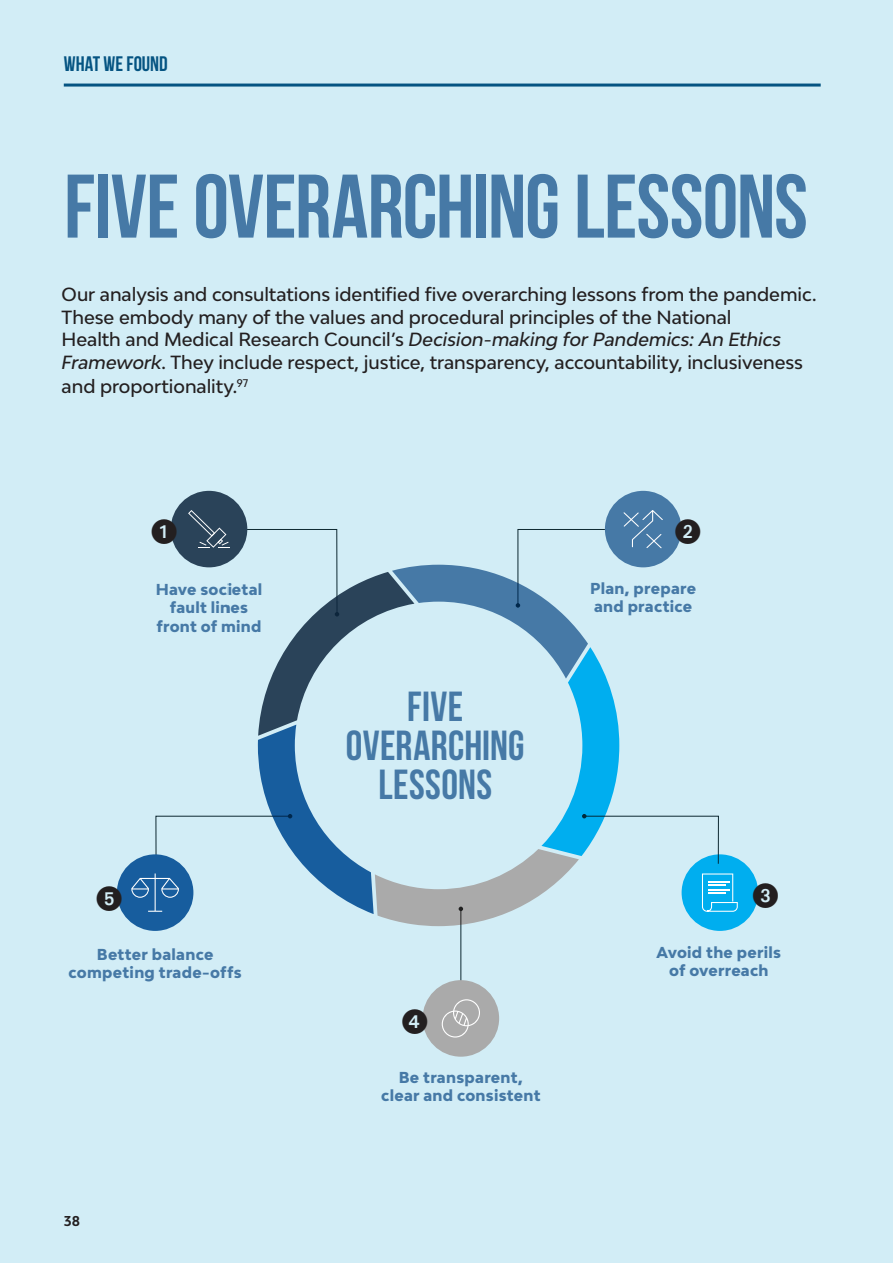
<style>
.page{position:relative;width:893px;height:1263px;background:#d2edf6}
.page>*{position:absolute;margin:0;border:0;box-sizing:border-box;transform-origin:0 0}
.t1{font:700 90px "Bebas Neue";letter-spacing:-.01em;color:#4679a6}
.t2{font:42px/39px "Bebas Neue";letter-spacing:.01em;color:#4679a6;text-align:center}
.t3{font:25.5px "European Pi One";color:#231f20}
.t4{font:700 21px "Bebas Neue";color:#055482}
.t5{font:500 18px/22.8px "Bw Modelica";letter-spacing:-.005em;color:#231f20}
.t6{font:800 15px/18px "Bw Modelica";letter-spacing:.02em;color:#4679a6;text-align:center}
.t7{font:700 13.5px "Bw Modelica";color:#231f20}
.s1{font-style:italic}
</style>
<div class="page">
<hr style="left:64px;top:84px;width:757px;height:3px;background:#055482">
<div style="left:605px;top:491px;width:76px;height:76px;background:#4679a6;border-radius:50%"></div>
<div style="left:682px;top:854px;width:76px;height:77px;background:#00aeef;border-radius:50%"></div>
<hr style="left:460px;top:909px;width:1px;height:94px;background:#231f20">
<div style="left:117px;top:854px;width:76px;height:77px;background:#175d9e;border-radius:50%"></div>
<div style="left:171px;top:491px;width:76px;height:76px;background:#2a4359;border-radius:50%"></div>
<svg style="left:131px;top:510px;width:607px;height:416px"></svg>
<div style="left:423px;top:980px;width:76px;height:77px;background:#aaa;border-radius:50%"></div>
<svg style="left:442px;top:999px;width:38px;height:38px"></svg>
<p class="t4" style="left:64px;top:53px;width:105px">WHAT WE FOUND</p>
<h1 class="t1" style="left:64px;top:157px;width:745px">FIVE OVERARCHING LESSONS</h1>
<p class="t5" style="left:62px;top:283px;width:756px">Our analysis and consultations identified five overarching lessons from the pandemic.<br>These embody many of the values and procedural principles of the National<br>Health and Medical Research Council’s <span class="s1">Decision-making for Pandemics: An Ethics Framework</span>. They include respect, justice, transparency, accountability, inclusiveness and proportionality.<sup>97</sup></p>
<h3 class="t3" style="left:151px;top:518px;width:27px">1</h3>
<h3 class="t3" style="left:675px;top:518px;width:27px">2</h3>
<p class="t6" style="left:156px;top:580px;width:108px">Have societal fault lines front of mind</p>
<p class="t6" style="left:590px;top:579px;width:108px;text-align:left">Plan, prepare and practice</p>
<h3 class="t3" style="left:96px;top:885px;width:27px">5</h3>
<p class="t6" style="left:69px;top:945px;width:175px">Better balance competing trade-offs</p>
<p class="t7" style="left:64px;top:1212px;width:18px">38</p>
<h2 class="t2" style="left:346px;top:686px;width:180px">FIVE<br>OVERARCHING<br>LESSONS</h2>
<h3 class="t3" style="left:402px;top:1007px;width:27px">4</h3>
<p class="t6" style="left:381px;top:1068px;width:161px">Be transparent, clear and consistent</p>
<h3 class="t3" style="left:753px;top:881px;width:27px">3</h3>
<p class="t6" style="left:656px;top:943px;width:126px">Avoid the perils of overreach</p>
</div>
